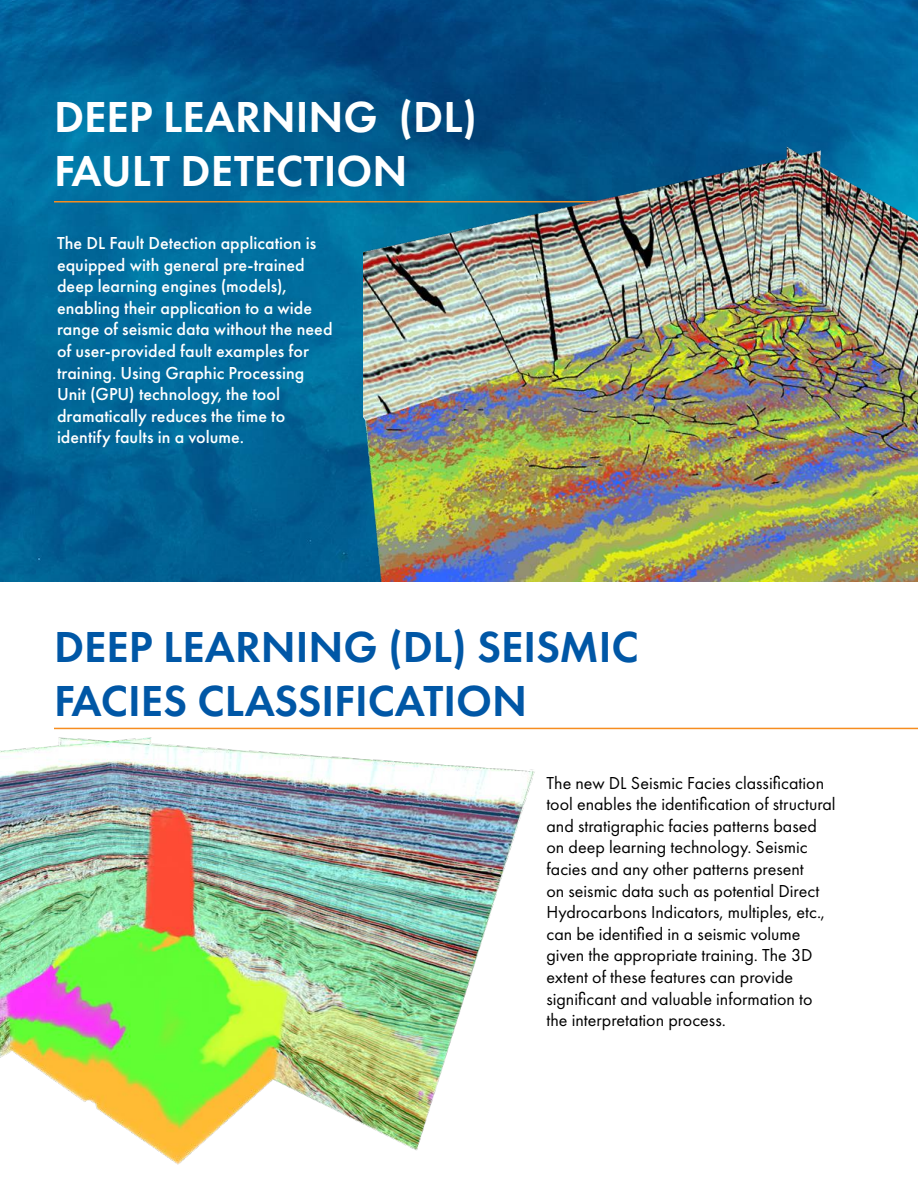
<style>
.page{position:relative;width:918px;height:1188px;background:#fff}
.page>*{position:absolute;margin:0;border:0;box-sizing:border-box;transform-origin:0 0}
.t1{font:600 45px/54px "Futura PT";color:#0057a6}
.t2{font:600 45px/54px "Futura PT";color:#fff}
.t3{font:18px/21.6px "Futura PT";color:#000}
.t4{font:500 18px/21.6px "Futura PT";color:#fff}
</style>
<div class="page">
<hr style="left:54px;top:728px;width:864px;height:1px;background:#f68d1f">
<img style="left:0;top:737px;width:535px;height:428px">
<img style="left:0;top:0;width:918px;height:581px">
<hr style="left:54px;top:201px;width:563px;height:2px;background:#f68d1f">
<img style="left:364px;top:143px;width:554px;height:438px">
<h1 class="t2" style="left:54px;top:89px;width:425px">DEEP LEARNING (DL)<br>FAULT DETECTION</h1>
<p class="t4" style="left:57px;top:232px;width:277px">The DL Fault Detection application is equipped with general pre-trained deep learning engines (models), enabling their application to a wide range of seismic data without the need of user-provided fault examples for training. Using Graphic Processing Unit (GPU) technology, the tool dramatically reduces the time to identify faults in a volume.</p>
<h1 class="t1" style="left:54px;top:619px;width:586px">DEEP LEARNING (DL) SEISMIC<br>FACIES CLASSIFICATION</h1>
<p class="t3" style="left:546px;top:772px;width:291px">The new DL Seismic Facies classification tool enables the identification of structural and stratigraphic facies patterns based on deep learning technology. Seismic facies and any other patterns present<br>on seismic data such as potential Direct Hydrocarbons Indicators, multiples, etc., can be identified in a seismic volume given the appropriate training. The 3D extent of these features can provide significant and valuable information to the interpretation process.</p>
</div>
